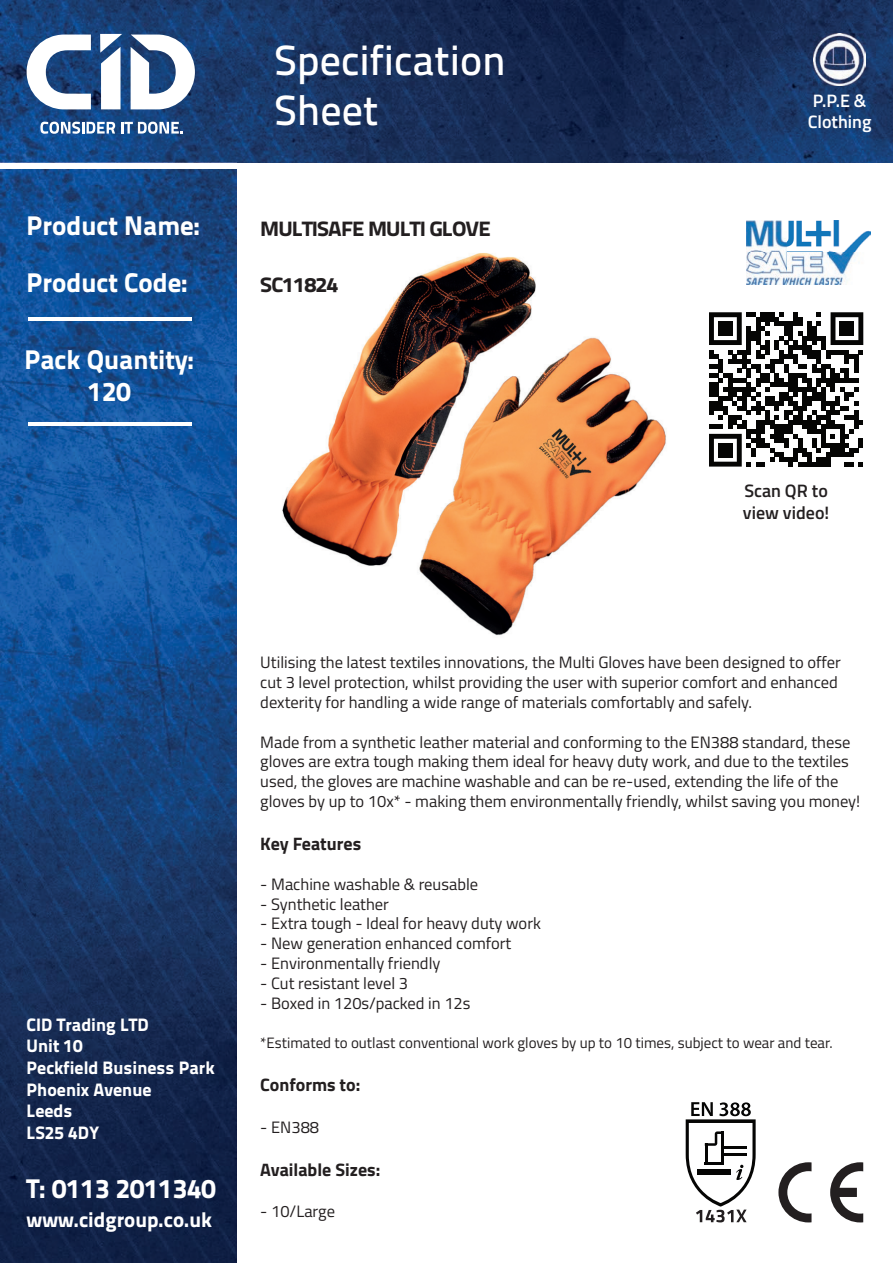
<style>
.page{position:relative;width:893px;height:1263px;background:#fff}
.page>*{position:absolute;margin:0;border:0;box-sizing:border-box;transform-origin:0 0}
.t1{font:42px/50.4px "Titillium Text 25 L 600 wt";color:#fff}
.t2{font:27px/32.4px "Titillium Text 25 L 999 wt";color:#fff;text-align:center}
.t3{font:21px "Titillium Text 25 L 999 wt";color:#fff}
.t4{font:20.85px "Titillium Text 25 L 999 wt";letter-spacing:-.04em;color:#231f20;scale:1.08 1}
.t5{font:18px/21.6px "Titillium Text 25 L 999 wt";color:#fff}
.t6{font:700 18px "Titillium Web";color:#231f20}
.t7{font:600 18px/21.6px "Titillium Web";color:#231f20}
.t8{font:600 18px/21.6px "Titillium Web";color:#fff}
.t9{font:16.5px/19.8px "Titillium Web";color:#231f20}
.t10{font:15px "Titillium Web";color:#231f20}
</style>
<div class="page">
<img style="left:0;top:0;width:893px;height:163px">
<img style="left:0;top:169px;width:237px;height:1094px">
<svg style="left:40px;top:122px;width:75px;height:12px"></svg>
<svg style="left:121px;top:122px;width:62px;height:12px"></svg>
<svg style="left:27px;top:35px;width:64px;height:74px"></svg>
<svg style="left:131px;top:35px;width:64px;height:74px"></svg>
<svg style="left:100px;top:34px;width:22px;height:75px"></svg>
<hr style="left:28px;top:317px;width:163px;height:4px;background:#fff">
<hr style="left:28px;top:422px;width:163px;height:3px;background:#fff">
<img style="left:814px;top:34px;width:51px;height:51px">
<svg style="left:686px;top:1102px;width:70px;height:120px"></svg>
<svg style="left:778px;top:1162px;width:33px;height:60px"></svg>
<svg style="left:830px;top:1162px;width:33px;height:60px"></svg>
<img style="left:282px;top:253px;width:384px;height:383px">
<svg style="left:709px;top:312px;width:154px;height:155px"></svg>
<div style="left:718px;top:322px;width:14px;height:14px;background:#050504"></div>
<div style="left:840px;top:322px;width:14px;height:14px;background:#050504"></div>
<div style="left:718px;top:443px;width:14px;height:14px;background:#050504"></div>
<img style="left:747px;top:220px;width:123px;height:64px">
<h2 class="t2" style="left:27px;top:208px;width:175px">Product Name:</h2>
<h2 class="t2" style="left:27px;top:264px;width:163px">Product Code:</h2>
<h2 class="t2" style="left:24px;top:341px;width:171px">Pack Quantity:<br>120</h2>
<h1 class="t1" style="left:275px;top:32px;width:233px">Specification<br>Sheet</h1>
<p class="t4" style="left:260px;top:212px;width:215px">MULTISAFE MULTI GLOVE</p>
<p class="t4" style="left:260px;top:268px;width:74px">SC11824</p>
<p class="t8" style="left:808px;top:89px;width:65px">P.P.E &amp;<br>Clothing</p>
<p class="t7" style="left:743px;top:479px;width:88px">Scan QR to view video!</p>
<p class="t5" style="left:27px;top:1012px;width:190px">CID Trading LTD<br>Unit 10<br>Peckfield Business Park<br>Phoenix Avenue<br>Leeds<br>LS25 4DY</p>
<h2 class="t2" style="left:27px;top:1170px;width:191px">T: 0113 2011340</h2>
<p class="t3" style="left:27px;top:1203px;width:187px">www.cidgroup.co.uk</p>
<p class="t9" style="left:260px;top:652px;width:582px">Utilising the latest textiles innovations, the Multi Gloves have been designed to offer cut 3 level protection, whilst providing the user with superior comfort and enhanced dexterity for handling a wide range of materials comfortably and safely.</p>
<p class="t9" style="left:260px;top:731px;width:601px">Made from a synthetic leather material and conforming to the EN388 standard, these gloves are extra tough making them ideal for heavy duty work, and due to the textiles used, the gloves are machine washable and can be re-used, extending the life of the gloves by up to 10x* - making them environmentally friendly, whilst saving you money!</p>
<p class="t6" style="left:260px;top:830px;width:102px">Key Features</p>
<p class="t9" style="left:260px;top:873px;width:219px">- Machine washable &amp; reusable</p>
<p class="t9" style="left:260px;top:893px;width:130px">- Synthetic leather</p>
<p class="t9" style="left:260px;top:913px;width:282px">- Extra tough - Ideal for heavy duty work</p>
<p class="t9" style="left:260px;top:933px;width:253px">- New generation enhanced comfort</p>
<p class="t9" style="left:260px;top:952px;width:182px">- Environmentally friendly</p>
<p class="t9" style="left:260px;top:972px;width:149px">- Cut resistant level 3</p>
<p class="t9" style="left:260px;top:992px;width:212px">- Boxed in 120s/packed in 12s</p>
<p class="t10" style="left:260px;top:1032px;width:574px">*Estimated to outlast conventional work gloves by up to 10 times, subject to wear and tear.</p>
<p class="t6" style="left:260px;top:1071px;width:102px">Conforms to:</p>
<p class="t9" style="left:260px;top:1116px;width:60px">- EN388</p>
<p class="t6" style="left:260px;top:1156px;width:122px">Available Sizes:</p>
<p class="t9" style="left:260px;top:1201px;width:76px">- 10/Large</p>
</div>
